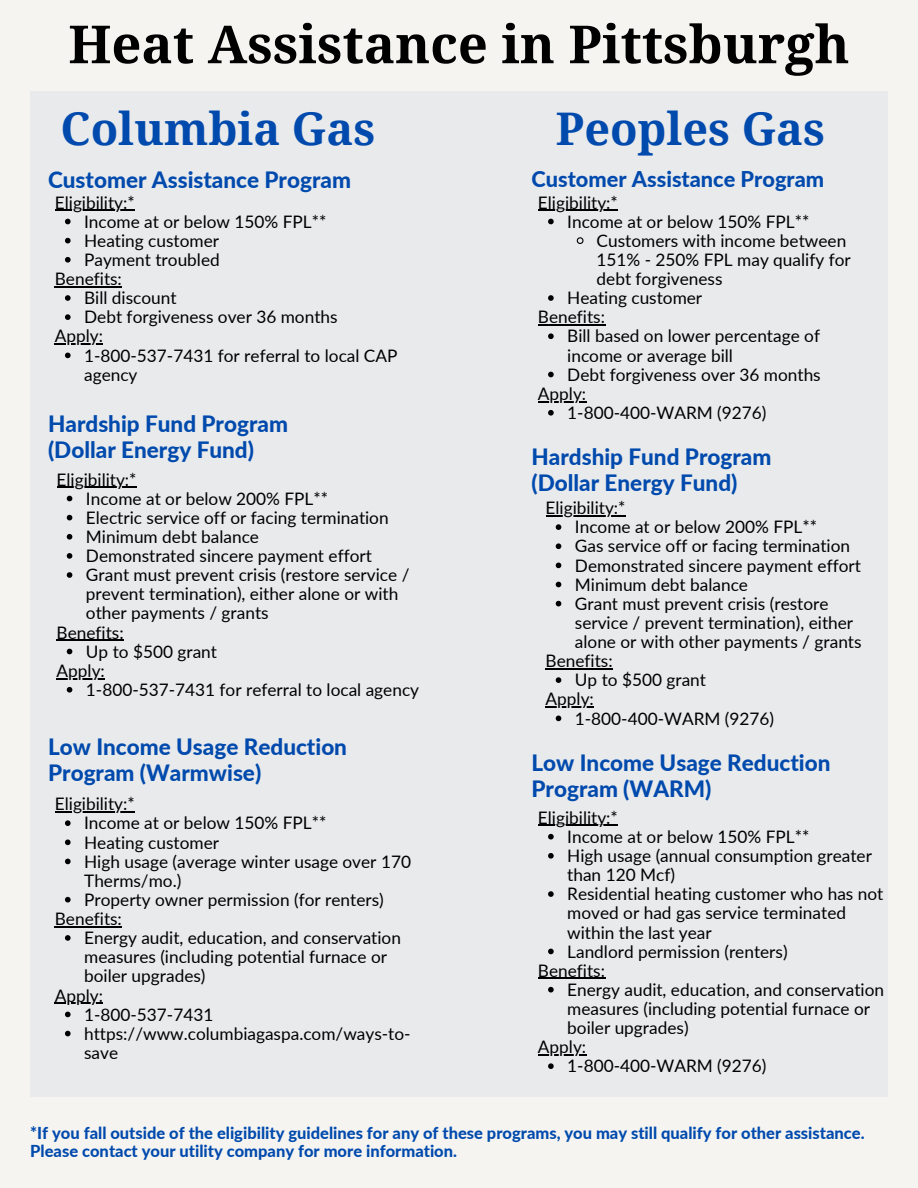
<style>
.page{position:relative;width:918px;height:1188px;background:#f6f4f1}
.page>*{position:absolute;margin:0;border:0;box-sizing:border-box;transform-origin:0 0}
.t1{font:700 52.5px "Droid Serif";color:#000}
.t2{font:700 45px "Droid Serif";color:#004aad}
.t3{font:800 22.5px/25.8px "Lato";color:#004aad}
.t4{font:800 21.75px "Lato";color:#004aad}
.t5{font:17.25px/19.2px "Lato";color:#000}
.t6{font:800 16.5px/18px "Lato";color:#004aad}
</style>
<div class="page">
<div style="left:30px;top:92px;width:858px;height:1005px;background:#e9eaec"></div>
<svg style="left:65px;top:219px;width:6px;height:5px"></svg>
<svg style="left:65px;top:238px;width:6px;height:5px"></svg>
<svg style="left:65px;top:257px;width:6px;height:6px"></svg>
<svg style="left:65px;top:295px;width:6px;height:6px"></svg>
<svg style="left:65px;top:314px;width:6px;height:6px"></svg>
<svg style="left:65px;top:353px;width:6px;height:5px"></svg>
<hr style="left:55px;top:210px;width:80px;height:1px;background:#000">
<hr style="left:55px;top:286px;width:67px;height:1px;background:#000">
<hr style="left:55px;top:344px;width:48px;height:1px;background:#000">
<svg style="left:548px;top:219px;width:6px;height:5px"></svg>
<svg style="left:576px;top:237px;width:8px;height:7px"></svg>
<svg style="left:548px;top:295px;width:6px;height:6px"></svg>
<svg style="left:548px;top:333px;width:6px;height:6px"></svg>
<svg style="left:548px;top:372px;width:6px;height:5px"></svg>
<svg style="left:548px;top:410px;width:6px;height:6px"></svg>
<hr style="left:538px;top:210px;width:80px;height:1px;background:#000">
<hr style="left:538px;top:324px;width:67px;height:2px;background:#000">
<hr style="left:538px;top:401px;width:48px;height:1px;background:#000">
<svg style="left:67px;top:496px;width:5px;height:5px"></svg>
<svg style="left:67px;top:515px;width:5px;height:5px"></svg>
<svg style="left:67px;top:534px;width:5px;height:6px"></svg>
<svg style="left:67px;top:553px;width:5px;height:6px"></svg>
<svg style="left:67px;top:572px;width:5px;height:6px"></svg>
<svg style="left:67px;top:649px;width:5px;height:5px"></svg>
<svg style="left:67px;top:687px;width:5px;height:6px"></svg>
<hr style="left:57px;top:487px;width:80px;height:1px;background:#000">
<hr style="left:57px;top:640px;width:67px;height:1px;background:#000">
<hr style="left:57px;top:678px;width:48px;height:1px;background:#000">
<svg style="left:65px;top:820px;width:6px;height:6px"></svg>
<svg style="left:65px;top:840px;width:6px;height:5px"></svg>
<svg style="left:65px;top:859px;width:6px;height:5px"></svg>
<svg style="left:65px;top:897px;width:6px;height:6px"></svg>
<svg style="left:65px;top:935px;width:6px;height:6px"></svg>
<svg style="left:65px;top:1012px;width:6px;height:5px"></svg>
<svg style="left:65px;top:1031px;width:6px;height:5px"></svg>
<hr style="left:55px;top:811px;width:80px;height:2px;background:#000">
<hr style="left:55px;top:926px;width:67px;height:1px;background:#000">
<hr style="left:55px;top:1003px;width:48px;height:1px;background:#000">
<svg style="left:556px;top:524px;width:5px;height:6px"></svg>
<svg style="left:556px;top:543px;width:5px;height:6px"></svg>
<svg style="left:556px;top:563px;width:5px;height:5px"></svg>
<svg style="left:556px;top:582px;width:5px;height:5px"></svg>
<svg style="left:556px;top:601px;width:5px;height:5px"></svg>
<svg style="left:556px;top:677px;width:5px;height:6px"></svg>
<svg style="left:556px;top:716px;width:5px;height:5px"></svg>
<hr style="left:546px;top:515px;width:80px;height:1px;background:#000">
<hr style="left:546px;top:668px;width:67px;height:1px;background:#000">
<hr style="left:546px;top:707px;width:48px;height:1px;background:#000">
<svg style="left:548px;top:834px;width:6px;height:6px"></svg>
<svg style="left:548px;top:853px;width:6px;height:6px"></svg>
<svg style="left:548px;top:891px;width:6px;height:6px"></svg>
<svg style="left:548px;top:949px;width:6px;height:5px"></svg>
<svg style="left:548px;top:987px;width:6px;height:6px"></svg>
<svg style="left:548px;top:1063px;width:6px;height:6px"></svg>
<hr style="left:538px;top:825px;width:80px;height:1px;background:#000">
<hr style="left:538px;top:978px;width:67px;height:1px;background:#000">
<hr style="left:538px;top:1054px;width:48px;height:2px;background:#000">
<p class="t1" style="left:68px;top:15px;width:783px">Heat Assistance in Pittsburgh</p>
<p class="t2" style="left:61px;top:103px;width:316px">Columbia Gas</p>
<p class="t2" style="left:556px;top:103px;width:271px">Peoples Gas</p>
<p class="t3" style="left:48px;top:166px;width:304px">Customer Assistance Program</p>
<p class="t5" style="left:84px;top:211px;width:244px">Income at or below 150% FPL**</p>
<p class="t5" style="left:84px;top:231px;width:137px">Heating customer</p>
<p class="t5" style="left:84px;top:250px;width:137px">Payment troubled</p>
<p class="t5" style="left:84px;top:288px;width:94px">Bill discount</p>
<p class="t5" style="left:84px;top:307px;width:255px">Debt forgiveness over 36 months</p>
<p class="t5" style="left:84px;top:345px;width:315px">1-800-537-7431 for referral to local CAP agency</p>
<p class="t4" style="left:531px;top:165px;width:294px">Customer Assistance Program</p>
<p class="t5" style="left:567px;top:211px;width:244px">Income at or below 150% FPL**</p>
<p class="t5" style="left:597px;top:231px;width:256px">Customers with income between<br>151% - 250% FPL may qualify for debt forgiveness</p>
<p class="t5" style="left:567px;top:288px;width:137px">Heating customer</p>
<p class="t5" style="left:567px;top:326px;width:254px">Bill based on lower percentage of income or average bill</p>
<p class="t5" style="left:567px;top:364px;width:255px">Debt forgiveness over 36 months</p>
<p class="t5" style="left:567px;top:403px;width:201px">1-800-400-WARM (9276)</p>
<p class="t5" style="left:55px;top:192px;width:81px">Eligibility:*</p>
<p class="t5" style="left:538px;top:192px;width:81px">Eligibility:*</p>
<p class="t5" style="left:55px;top:269px;width:69px">Benefits:</p>
<p class="t5" style="left:538px;top:307px;width:69px">Benefits:</p>
<p class="t5" style="left:55px;top:326px;width:50px">Apply:</p>
<p class="t5" style="left:538px;top:384px;width:50px">Apply:</p>
<p class="t3" style="left:48px;top:411px;width:241px">Hardship Fund Program</p>
<p class="t3" style="left:48px;top:437px;width:207px">(Dollar Energy Fund)</p>
<p class="t5" style="left:86px;top:488px;width:244px">Income at or below 200% FPL**</p>
<p class="t5" style="left:86px;top:508px;width:304px">Electric service off or facing termination</p>
<p class="t5" style="left:86px;top:527px;width:175px">Minimum debt balance</p>
<p class="t5" style="left:86px;top:546px;width:288px">Demonstrated sincere payment effort</p>
<p class="t5" style="left:86px;top:565px;width:325px">Grant must prevent crisis (restore service / prevent termination), either alone or with other payments / grants</p>
<p class="t5" style="left:86px;top:641px;width:133px">Up to $500 grant</p>
<p class="t5" style="left:86px;top:680px;width:335px">1-800-537-7431 for referral to local agency</p>
<p class="t3" style="left:531px;top:444px;width:241px">Hardship Fund Program</p>
<p class="t3" style="left:531px;top:470px;width:207px">(Dollar Energy Fund)</p>
<p class="t5" style="left:575px;top:517px;width:244px">Income at or below 200% FPL**</p>
<p class="t5" style="left:575px;top:536px;width:277px">Gas service off or facing termination</p>
<p class="t5" style="left:575px;top:555px;width:288px">Demonstrated sincere payment effort</p>
<p class="t5" style="left:575px;top:574px;width:175px">Minimum debt balance</p>
<p class="t5" style="left:575px;top:594px;width:288px">Grant must prevent crisis (restore service / prevent termination), either alone or with other payments / grants</p>
<p class="t5" style="left:575px;top:670px;width:133px">Up to $500 grant</p>
<p class="t5" style="left:575px;top:708px;width:201px">1-800-400-WARM (9276)</p>
<p class="t5" style="left:57px;top:469px;width:81px">Eligibility:*</p>
<p class="t5" style="left:546px;top:498px;width:81px">Eligibility:*</p>
<p class="t5" style="left:57px;top:622px;width:69px">Benefits:</p>
<p class="t5" style="left:57px;top:661px;width:50px">Apply:</p>
<p class="t5" style="left:546px;top:651px;width:69px">Benefits:</p>
<p class="t5" style="left:546px;top:689px;width:50px">Apply:</p>
<p class="t3" style="left:48px;top:733px;width:301px">Low Income Usage Reduction<br>Program (Warmwise)</p>
<p class="t5" style="left:84px;top:813px;width:244px">Income at or below 150% FPL**</p>
<p class="t5" style="left:84px;top:832px;width:137px">Heating customer</p>
<p class="t5" style="left:84px;top:851px;width:328px">High usage (average winter usage over 170<br>Therms/mo.)</p>
<p class="t5" style="left:84px;top:890px;width:301px">Property owner permission (for renters)</p>
<p class="t5" style="left:84px;top:928px;width:318px">Energy audit, education, and conservation measures (including potential furnace or boiler upgrades)</p>
<p class="t5" style="left:84px;top:1004px;width:131px">1-800-537-7431</p>
<p class="t5" style="left:84px;top:1023px;width:328px">https://www.columbiagaspa.com/ways-to&shy;save</p>
<p class="t5" style="left:55px;top:794px;width:81px">Eligibility:*</p>
<p class="t5" style="left:55px;top:909px;width:69px">Benefits:</p>
<p class="t5" style="left:55px;top:985px;width:50px">Apply:</p>
<p class="t3" style="left:531px;top:749px;width:301px">Low Income Usage Reduction<br>Program (WARM)</p>
<p class="t5" style="left:567px;top:827px;width:244px">Income at or below 150% FPL**</p>
<p class="t5" style="left:567px;top:846px;width:306px">High usage (annual consumption greater than 120 Mcf)</p>
<p class="t5" style="left:567px;top:884px;width:318px">Residential heating customer who has not moved or had gas service terminated within the last year</p>
<p class="t5" style="left:567px;top:941px;width:222px">Landlord permission (renters)</p>
<p class="t5" style="left:567px;top:980px;width:318px">Energy audit, education, and conservation measures (including potential furnace or boiler upgrades)</p>
<p class="t5" style="left:567px;top:1056px;width:201px">1-800-400-WARM (9276)</p>
<p class="t5" style="left:538px;top:807px;width:81px">Eligibility:*</p>
<p class="t5" style="left:538px;top:960px;width:69px">Benefits:</p>
<p class="t5" style="left:538px;top:1037px;width:50px">Apply:</p>
<p class="t6" style="left:30px;top:1124px;width:836px">*If you fall outside of the eligibility guidelines for any of these programs, you may still qualify for other assistance.<br>Please contact your utility company for more information.</p>
</div>
